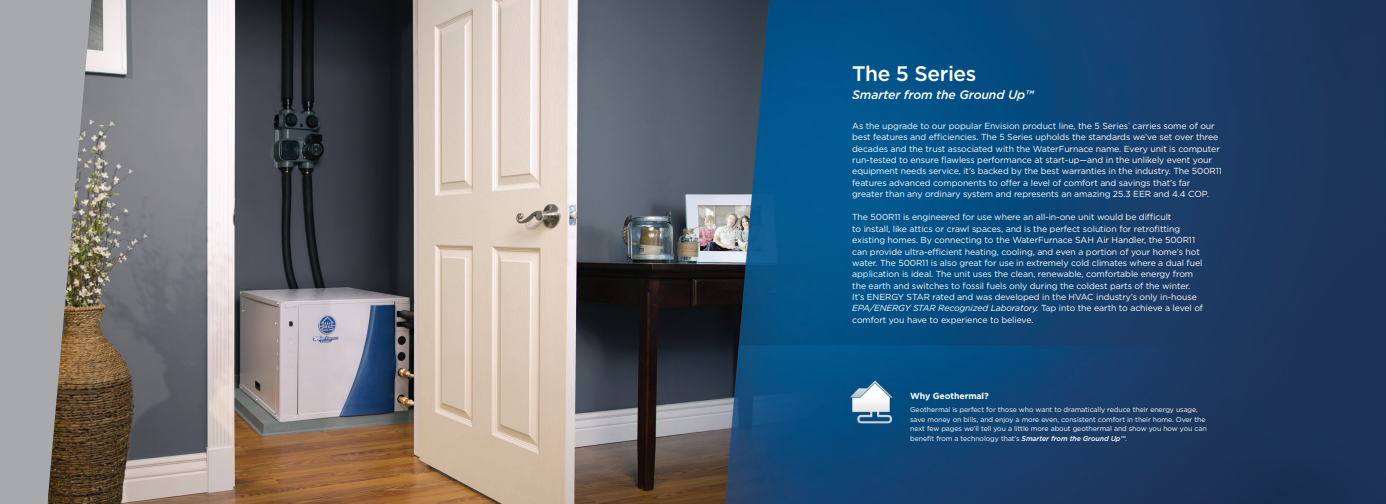
<style>
.page{position:relative;width:1386px;height:504px;background:#fff}
.page>*{position:absolute;margin:0;border:0;box-sizing:border-box;transform-origin:0 0}
.Title_Headers_-_Medium{font:500 21px "Gotham";letter-spacing:-.02em;color:#fff}
.Title_Headers_-_Medium-2{font:italic 500 12.25px "Gotham";letter-spacing:-.01em;color:#fff}
.Inside_Cover{font:8.75px/11.4px "Gotham";letter-spacing:-.01em;color:#fff}
.Subtitle_-_White{font:700 8.75px "Gotham";letter-spacing:-.01em;color:#fff}
.Body_Copy_-_White{font:7px/9.6px "Gotham";letter-spacing:-.01em;color:#fff}
.s1{font-style:italic}
.s2{font-weight:500;font-style:italic}
</style>
<div class="page">
<img style="left:92px;top:0;width:1294px;height:504px">
<img style="left:849px;top:378px;width:47px;height:50px">
<svg style="left:0;top:0;width:92px;height:504px;background:#999693"></svg>
<p class="Title_Headers_-_Medium" style="left:852px;top:59px;width:126px">The 5 Series</p>
<p class="Title_Headers_-_Medium-2" style="left:852px;top:87px;width:183px">Smarter from the Ground Up™</p>
<p class="Inside_Cover" style="left:852px;top:120px;width:371px">As the upgrade to our popular Envision product line, the 5 Series<sup>®</sup> carries some of our best features and efficiencies. The 5 Series upholds the standards we’ve set over three decades and the trust associated with the WaterFurnace name. Every unit is computer run-tested to ensure flawless performance at start-up—and in the unlikely event your equipment needs service, it’s backed by the best warranties in the industry. The 500R11 features advanced components to offer a level of comfort and savings that’s far greater than any ordinary system and represents an amazing 25.3 EER and 4.4 COP.</p>
<p class="Inside_Cover" style="left:852px;top:211px;width:352px">The 500R11 is engineered for use where an all-in-one unit would be difficult<br>to install, like attics or crawl spaces, and is the perfect solution for retrofitting existing homes. By connecting to the WaterFurnace SAH Air Handler, the 500R11 can provide ultra-efficient heating, cooling, and even a portion of your home’s hot water. The 500R11 is also great for use in extremely cold climates where a dual fuel application is ideal. The unit uses the clean, renewable, comfortable energy from the earth and switches to fossil fuels only during the coldest parts of the winter.<br>It’s ENERGY STAR rated and was developed in the HVAC industry’s only in-house <span class="s1">EPA/ENERGY STAR Recognized Laboratory.</span> Tap into the earth to achieve a level of comfort you have to experience to believe.</p>
<p class="Subtitle_-_White" style="left:910px;top:390px;width:80px">Why Geothermal?</p>
<p class="Body_Copy_-_White" style="left:910px;top:405px;width:298px">Geothermal is perfect for those who want to dramatically reduce their energy usage, save money on bills, and enjoy a more even, consistent comfort in their home. Over the next few pages we’ll tell you a little more about geothermal and show you how you can benefit from a technology that’s <span class="s2">Smarter from the Ground Up™</span>.</p>
</div>
